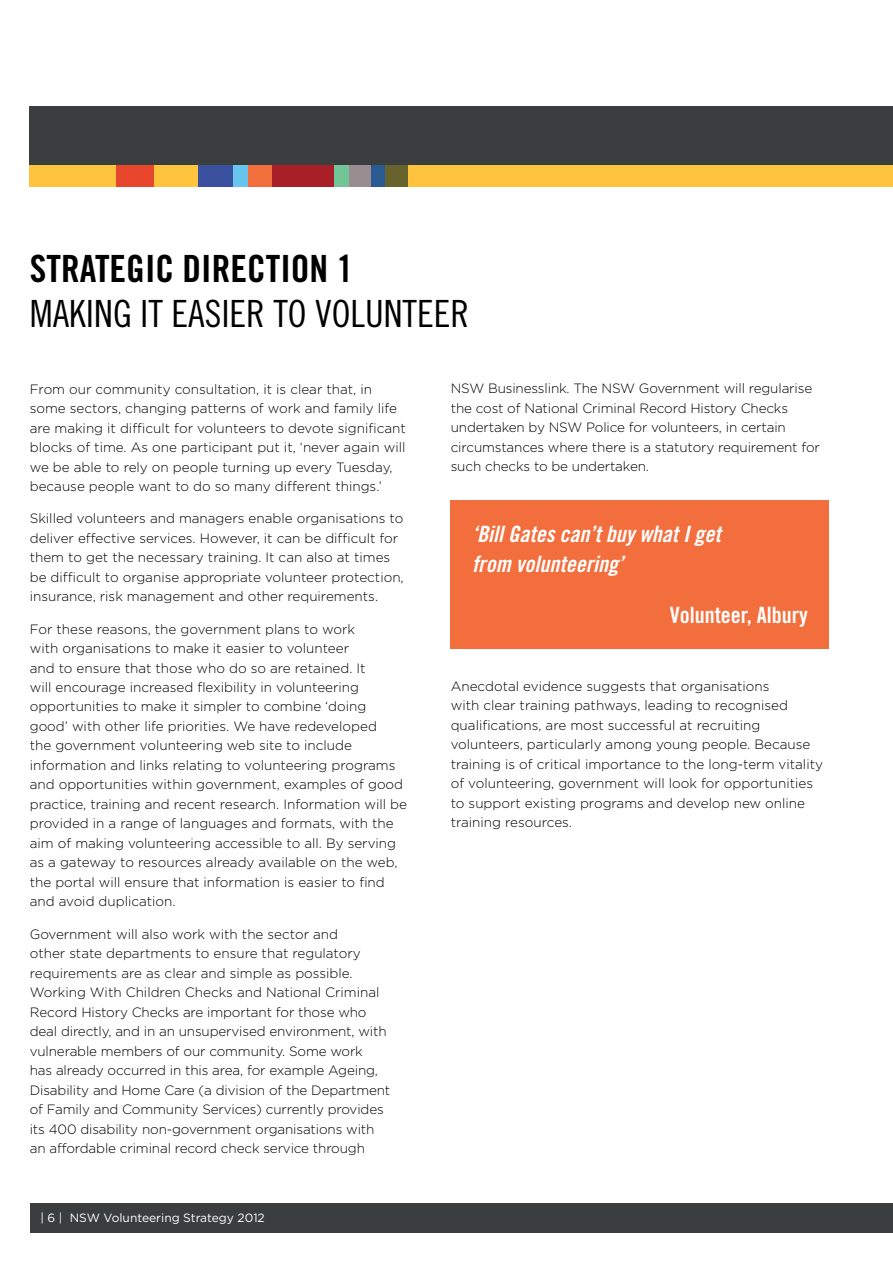
<style>
.page{position:relative;width:893px;height:1263px;background:#fff}
.page>*{position:absolute;margin:0;border:0;box-sizing:border-box;transform-origin:0 0}
.t1{font:37.5px "Trade Gothic LT Std Cn 18";color:#000}
.t2{font:37.5px "Trade Gothic LT Std Bd Cn 20";color:#000}
.t3{font:22.5px/30px "Trade Gothic LT Std Bd Cn 20 Obl";color:#fff}
.t4{font:22.5px "Trade Gothic LT Std Bd Cn 20";color:#fff}
.t5{font:300 13.5px/19.5px "Gotham";color:#000}
.t6{font:12px "Gotham";color:#fff}
</style>
<div class="page">
<div style="left:30px;top:1203px;width:863px;height:30px;background:#3a3e3f"></div>
<div style="left:30px;top:106px;width:863px;height:60px;background:#3a3e3f"></div>
<div style="left:30px;top:166px;width:863px;height:21px;background:#ffc43e"></div>
<div style="left:247px;top:166px;width:25px;height:21px;background:#f36e3d"></div>
<div style="left:232px;top:166px;width:16px;height:21px;background:#68c6ee"></div>
<div style="left:334px;top:166px;width:15px;height:21px;background:#71c597"></div>
<div style="left:349px;top:166px;width:22px;height:21px;background:#998d92"></div>
<div style="left:371px;top:166px;width:15px;height:21px;background:#295b92"></div>
<div style="left:386px;top:166px;width:22px;height:21px;background:#68632d"></div>
<div style="left:198px;top:166px;width:34px;height:21px;background:#3a509f"></div>
<div style="left:116px;top:166px;width:37px;height:21px;background:#e8462c"></div>
<div style="left:272px;top:166px;width:62px;height:21px;background:#a91f27"></div>
<div style="left:451px;top:500px;width:378px;height:148px;background:#f36e3d"></div>
<h1 class="t2" style="left:30px;top:246px;width:33px">STRATEGI</h1>
<h1 class="t2" style="left:155px;top:246px;width:127px">C DIRECTION</h1>
<h1 class="t2" style="left:337px;top:246px;width:18px">1</h1>
<h1 class="t1" style="left:30px;top:292px;width:158px">MAKING IT EASIER</h1>
<h1 class="t1" style="left:273px;top:292px;width:60px">TO VOLUNTEER</h1>
<p class="t5" style="left:30px;top:379px;width:378px">From our community consultation, it is clear that, in some sectors, changing patterns of work and family life are making it difficult for volunteers to devote significant blocks of time. As one participant put it, ‘never again will we be able to rely on people turning up every Tuesday, because people want to do so many different things.’</p>
<p class="t5" style="left:30px;top:509px;width:375px">Skilled volunteers and managers enable organisations to deliver effective services. However, it can be difficult for them to get the necessary training. It can also at times be difficult to organise appropriate volunteer protection, insurance, risk management and other requirements.</p>
<p class="t5" style="left:30px;top:619px;width:379px">For these reasons, the government plans to work<br>with organisations to make it easier to volunteer<br>and to ensure that those who do so are retained. It<br>will encourage increased flexibility in volunteering opportunities to make it simpler to combine ‘doing good’ with other life priorities. We have redeveloped<br>the government volunteering web site to include information and links relating to volunteering programs and opportunities within government, examples of good practice, training and recent research. Information will be provided in a range of languages and formats, with the aim of making volunteering accessible to all. By serving as a gateway to resources already available on the web, the portal will ensure that information is easier to find and avoid duplication.</p>
<p class="t5" style="left:30px;top:924px;width:362px">Government will also work with the sector and<br>other state departments to ensure that regulatory requirements are as clear and simple as possible.<br>Working With Children Checks and National Criminal Record History Checks are important for those who deal directly, and in an unsupervised environment, with vulnerable members of our community. Some work<br>has already occurred in this area, for example Ageing, Disability and Home Care (a division of the Department of Family and Community Services) currently provides its 400 disability non-government organisations with an affordable criminal record check service through</p>
<p class="t6" style="left:40px;top:1210px;width:226px">| 6 | NSW Volunteering Strategy 2012</p>
<p class="t5" style="left:451px;top:379px;width:371px">NSW Businesslink. The NSW Government will regularise the cost of National Criminal Record History Checks undertaken by NSW Police for volunteers, in certain circumstances where there is a statutory requirement for such checks to be undertaken.</p>
<h2 class="t3" style="left:472px;top:519px;width:250px">‘Bill Gates can’t buy what I get from volunteering’</h2>
<h2 class="t4" style="left:670px;top:601px;width:140px">VOLUNTEER, ALBURY</h2>
<p class="t5" style="left:451px;top:676px;width:374px">Anecdotal evidence suggests that organisations<br>with clear training pathways, leading to recognised qualifications, are most successful at recruiting volunteers, particularly among young people. Because training is of critical importance to the long-term vitality of volunteering, government will look for opportunities to support existing programs and develop new online training resources.</p>
</div>
